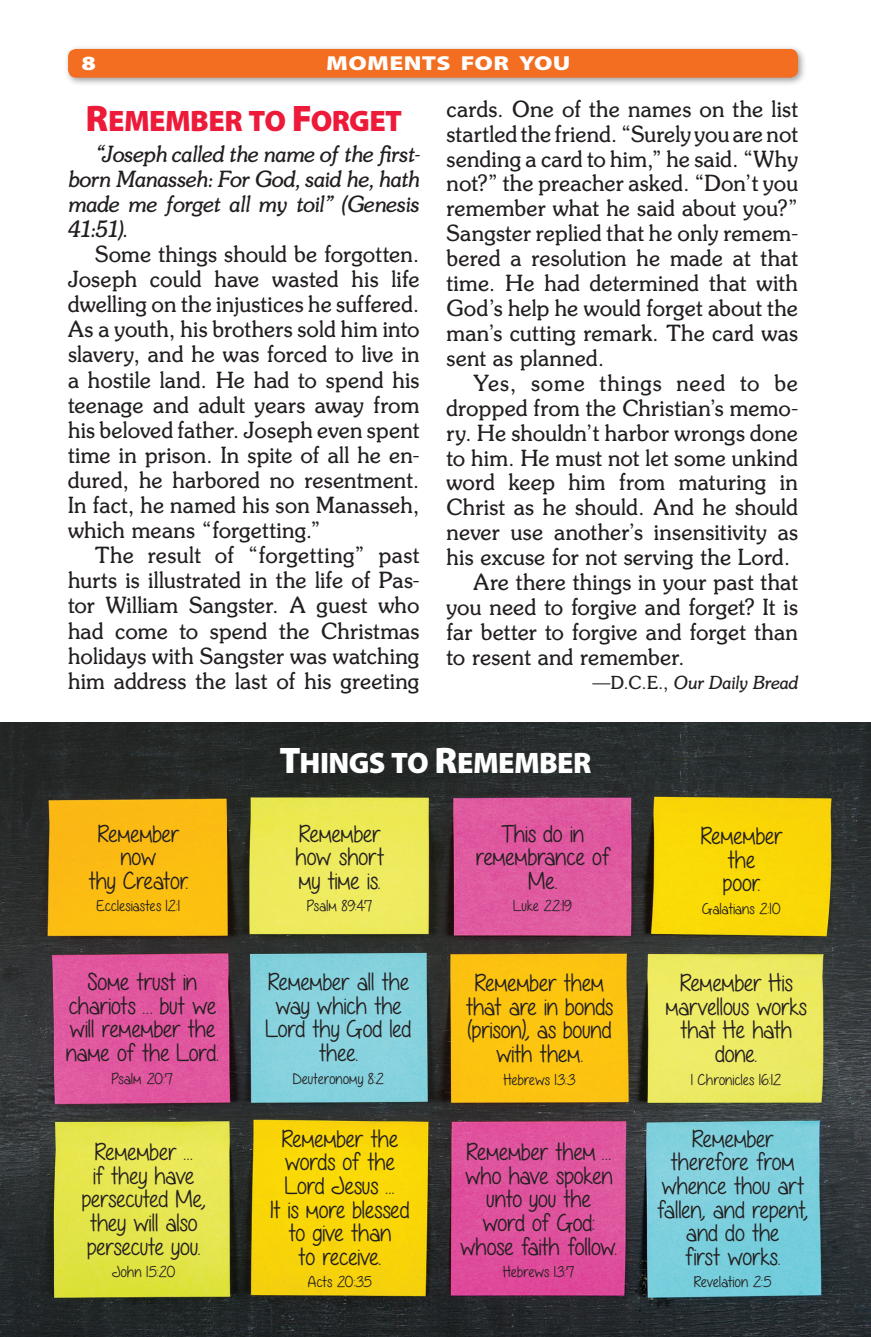
<style>
.page{position:relative;width:871px;height:1337px;background:#fff}
.page>*{position:absolute;margin:0;border:0;box-sizing:border-box;transform-origin:0 0}
.Headline{font:29.7px "Myriad Pro Black SC800";letter-spacing:-.02em;color:#ed1a3a}
.Headline-2{font:29.7px "Myriad Pro Black SC800";letter-spacing:-.02em;color:#fff}
.Back_Page_Verse{font:24.75px/23.6px "Anjelika Rose";color:#231f20;text-align:center}
.Body_Text{font:22.28px/25px "Souvenir";letter-spacing:.005em;color:#231f20;text-align:justify}
.Body_Text-2{font:italic 22.28px/25.2px "Souvenir";letter-spacing:-.01em;color:#231f20;text-align:justify}
.t1{font:900 20.25px "Myriad Pro";letter-spacing:.01em;color:#fff;scale:1.25 1}
.Credit_Line{font:italic 18px "Souvenir";color:#231f20}
.Back_Page_Ref{font:15.75px "Anjelika Rose";letter-spacing:.01em;color:#231f20}
.s1{font-size:37.12px}
.s2{font-style:normal}
</style>
<div class="page">
<img style="left:0;top:723px;width:871px;height:613px">
<div style="left:63px;top:44px;width:744px;height:43px;background:#231f20;opacity:.45"></div>
<div style="left:68px;top:49px;width:730px;height:29px;background:#f36e21;border-radius:8px"></div>
<p class="t1" style="left:82px;top:52px;width:13px">8</p>
<p class="t1" style="left:326px;top:52px;width:197px">MOMENTS FOR YOU</p>
<p class="Headline" style="left:86px;top:104px;width:318px"><span class="s1">R</span>EMEMBER TO <span class="s1">F</span>ORGET</p>
<p class="Body_Text-2" style="left:68px;top:141px;width:353px;text-indent:27px">“Joseph called the name of the first&shy;born Manasseh: For God, said he, hath made me forget all my toil” (Genesis 41:51).</p>
<p class="Body_Text" style="left:68px;top:241px;width:353px;text-indent:27px">Some things should be forgotten.<br>Joseph could have wasted his life dwelling on the injustices he suffered.<br>As a youth, his brothers sold him into slavery, and he was forced to live in a hostile land. He had to spend his teenage and adult years away from his beloved father. Joseph even spent time in prison. In spite of all he en&shy;dured, he harbored no resentment.<br>In fact, he named his son Manasseh, which means “forgetting.”</p>
<p class="Body_Text" style="left:68px;top:542px;width:353px;text-indent:27px">The result of “forgetting” past hurts is illustrated in the life of Pas&shy;tor William Sangster. A guest who had come to spend the Christmas holidays with Sangster was watching him address the last of his greeting</p>
<p class="Body_Text" style="left:446px;top:96px;width:353px">cards. One of the names on the list startled the friend. “Surely you are not sending a card to him,” he said. “Why not?” the preacher asked. “Don’t you remember what he said about you?” Sangster replied that he only remem&shy;bered a resolution he made at that time. He had determined that with God’s help he would forget about the man’s cutting remark. The card was sent as planned.</p>
<p class="Body_Text" style="left:446px;top:370px;width:353px;text-indent:27px">Yes, some things need to be dropped from the Christian’s memo&shy;ry. He shouldn’t harbor wrongs done to him. He must not let some unkind word keep him from maturing in Christ as he should. And he should never use another’s insensitivity as his excuse for not serving the Lord.</p>
<p class="Body_Text" style="left:446px;top:569px;width:353px;text-indent:27px">Are there things in your past that you need to forgive and forget? It is far better to forgive and forget than to resent and remember.</p>
<p class="Credit_Line" style="left:592px;top:671px;width:207px"><span class="s2">—D.C.E.,</span> Our Daily Bread</p>
<p class="Back_Page_Verse" style="left:88px;top:821px;width:101px">Remember now<br>thy Creator.</p>
<p class="Back_Page_Ref" style="left:96px;top:897px;width:85px">Ecclesiastes 12:1</p>
<p class="Back_Page_Verse" style="left:66px;top:969px;width:154px">Some trust in chariots ... but we will remember the name of the Lord.</p>
<p class="Back_Page_Ref" style="left:112px;top:1069px;width:63px">Psalm 20:7</p>
<p class="Back_Page_Verse" style="left:81px;top:1139px;width:126px">Remember ...<br>if they have persecuted Me, they will also persecute you.</p>
<p class="Back_Page_Ref" style="left:112px;top:1262px;width:64px">John 15:20</p>
<p class="Headline-2" style="left:279px;top:746px;width:311px"><span class="s1">T</span>HINGS TO <span class="s1">R</span>EMEMBER</p>
<p class="Back_Page_Verse" style="left:295px;top:821px;width:90px;text-align:left">Remember how short my time is.</p>
<p class="Back_Page_Ref" style="left:307px;top:897px;width:67px">Psalm 89:47</p>
<p class="Back_Page_Verse" style="left:266px;top:969px;width:147px">Remember all the way which the<br>Lord thy God led thee.</p>
<p class="Back_Page_Ref" style="left:293px;top:1069px;width:93px">Deuteronomy 8:2</p>
<p class="Back_Page_Verse" style="left:270px;top:1126px;width:140px">Remember the words of the<br>Lord Jesus ...<br>It is more blessed to give than<br>to receive.</p>
<p class="Back_Page_Ref" style="left:308px;top:1273px;width:66px">Acts 20:35</p>
<p class="Back_Page_Verse" style="left:475px;top:821px;width:135px">This do in remembrance of<br>Me.</p>
<p class="Back_Page_Ref" style="left:513px;top:897px;width:60px">Luke 22:19</p>
<p class="Back_Page_Verse" style="left:466px;top:970px;width:148px">Remember them that are in bonds (prison), as bound with them.</p>
<p class="Back_Page_Ref" style="left:503px;top:1070px;width:73px">Hebrews 13:3</p>
<p class="Back_Page_Verse" style="left:460px;top:1139px;width:159px">Remember them ... who have spoken unto you the<br>word of God: whose faith follow.</p>
<p class="Back_Page_Ref" style="left:503px;top:1262px;width:73px">Hebrews 13:7</p>
<p class="Back_Page_Verse" style="left:700px;top:823px;width:83px">Remember the<br>poor.</p>
<p class="Back_Page_Ref" style="left:702px;top:899px;width:79px">Galatians 2:10</p>
<p class="Back_Page_Verse" style="left:665px;top:970px;width:142px">Remember His marvellous works that He hath done.</p>
<p class="Back_Page_Ref" style="left:691px;top:1070px;width:92px">1 Chronicles 16:12</p>
<p class="Back_Page_Verse" style="left:657px;top:1126px;width:153px">Remember therefore from whence thou art fallen, and repent, and do the<br>first works.</p>
<p class="Back_Page_Ref" style="left:694px;top:1273px;width:79px">Revelation 2:5</p>
</div>
